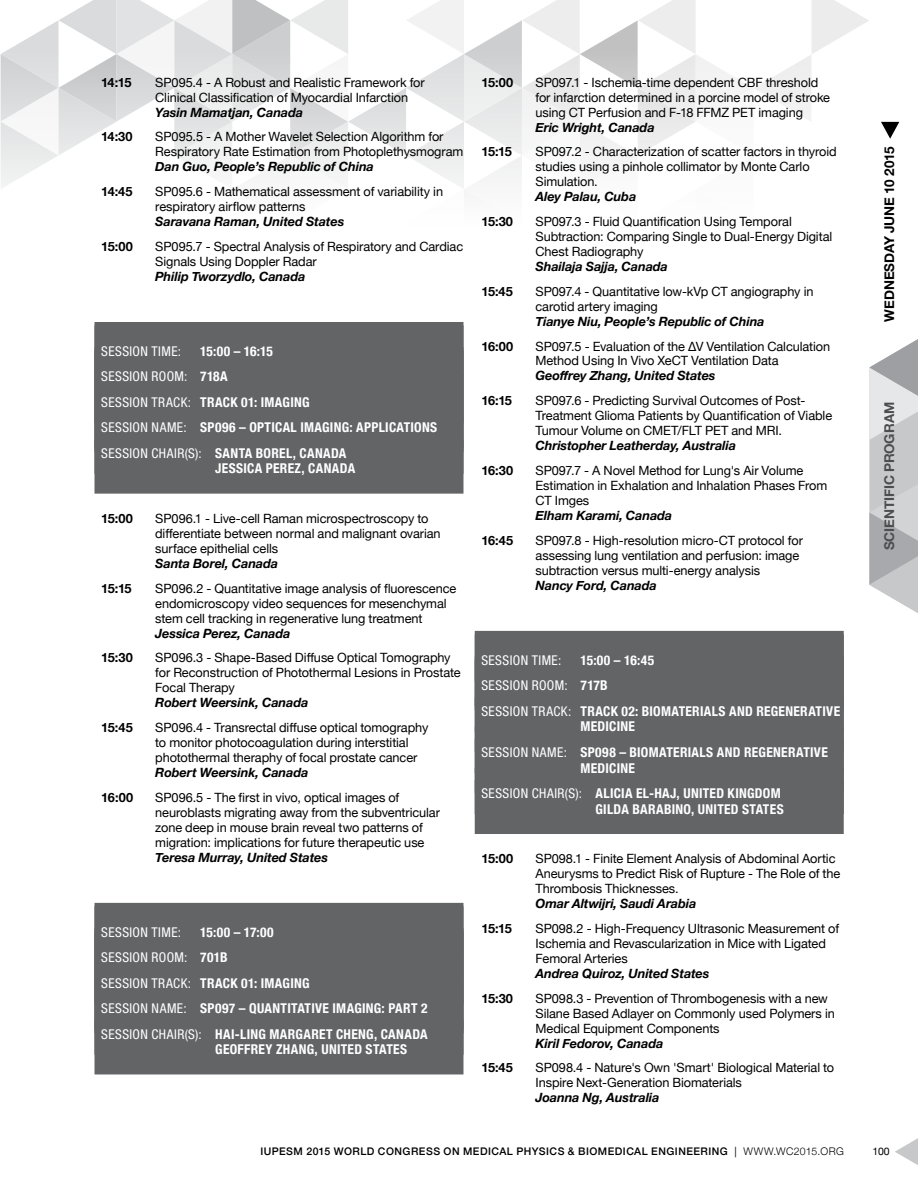
<style>
.page{position:relative;width:918px;height:1188px;background:#fff}
.page>*{position:absolute;margin:0;border:0;box-sizing:border-box;transform-origin:0 0}
.t1{font:700 condensed 13.5px/25.5px "Helvetica Neue";letter-spacing:.02em;color:#fff}
.t2{font:condensed 13.5px "Helvetica Neue";letter-spacing:.03em;color:#fff}
.t3{font:700 13.5px "Helvetica Neue";letter-spacing:-.005em;color:#000}
.t4{font:700 13.5px "Helvetica Neue";letter-spacing:-.005em;color:#4d4d4f}
.t5{font:12.75px/15px "Helvetica Neue";letter-spacing:-.005em;color:#000}
.t6{font:italic 700 12.75px "Helvetica Neue";letter-spacing:-.01em;color:#000}
.t7{font:700 12.75px "Helvetica Neue";letter-spacing:-.04em;color:#000}
.t8{font:500 10.5px "Helvetica Neue";letter-spacing:.045em;color:#000}
.t9{font:10.5px "Helvetica Neue";color:#000}
.s1{font-weight:400}
.s2{font-weight:300}
</style>
<div class="page">
<svg style="left:895px;top:1138px;width:23px;height:27px"></svg>
<svg style="left:30px;top:0;width:839px;height:37px"></svg>
<svg style="left:0;top:37px;width:900px;height:155px"></svg>
<div style="left:94px;top:322px;width:370px;height:54px;background:#636466"></div>
<div style="left:94px;top:373px;width:370px;height:54px;background:#636466"></div>
<div style="left:94px;top:427px;width:370px;height:47px;background:#636466"></div>
<div style="left:94px;top:440px;width:370px;height:54px;background:#636466"></div>
<div style="left:94px;top:903px;width:370px;height:54px;background:#636466"></div>
<div style="left:94px;top:954px;width:370px;height:54px;background:#636466"></div>
<div style="left:94px;top:1008px;width:370px;height:47px;background:#636466"></div>
<div style="left:94px;top:1020px;width:370px;height:54px;background:#636466"></div>
<div style="left:475px;top:631px;width:369px;height:54px;background:#636466"></div>
<div style="left:475px;top:685px;width:369px;height:47px;background:#636466"></div>
<div style="left:475px;top:726px;width:369px;height:47px;background:#636466"></div>
<div style="left:475px;top:768px;width:369px;height:46px;background:#636466"></div>
<div style="left:475px;top:780px;width:369px;height:54px;background:#636466"></div>
<svg style="left:869px;top:339px;width:49px;height:274px;background:#c9cacc"></svg>
<svg style="left:881px;top:122px;width:18px;height:17px"></svg>
<p class="t7" style="left:101px;top:72px;width:32px">14:15</p>
<p class="t5" style="left:155px;top:75px;width:271px">SP095.4 - A Robust and Realistic Framework for<br>Clinical Classification of Myocardial Infarction</p>
<p class="t6" style="left:155px;top:102px;width:149px">Yasin Mamatjan, Canada</p>
<p class="t7" style="left:101px;top:127px;width:33px">14:30</p>
<p class="t5" style="left:155px;top:130px;width:310px">SP095.5 - A Mother Wavelet Selection Algorithm for<br>Respiratory Rate Estimation from Photoplethysmogram</p>
<p class="t6" style="left:155px;top:157px;width:220px">Dan Guo, People’s Republic of China</p>
<p class="t7" style="left:101px;top:182px;width:33px">14:45</p>
<p class="t5" style="left:155px;top:185px;width:289px">SP095.6 - Mathematical assessment of variability in respiratory airflow patterns</p>
<p class="t6" style="left:155px;top:212px;width:191px">Saravana Raman, United States</p>
<p class="t7" style="left:101px;top:236px;width:33px">15:00</p>
<p class="t5" style="left:155px;top:240px;width:309px">SP095.7 - Spectral Analysis of Respiratory and Cardiac<br>Signals Using Doppler Radar</p>
<p class="t6" style="left:155px;top:266px;width:152px">Philip Tworzydlo, Canada</p>
<p class="t2" style="left:101px;top:343px;width:81px">SESSION TIME:</p>
<p class="t1" style="left:101px;top:337px;width:337px;text-indent:99px">15:00 – 16:15<br><span class="s1">SESSION ROOM:</span> 718A<br><span class="s1">SESSION TRACK:</span> TRACK 01: IMAGING<br><span class="s1">SESSION NAME:</span> SP096 – OPTICAL IMAGING: APPLICATIONS<br><span class="s1">SESSION CHAIR(S):</span> SANTA BOREL, CANADA</p>
<p class="t1" style="left:215px;top:455px;width:141px">JESSICA PEREZ, CANADA</p>
<p class="t7" style="left:101px;top:508px;width:33px">15:00</p>
<p class="t5" style="left:155px;top:512px;width:287px">SP096.1 - Live-cell Raman microspectroscopy to differentiate between normal and malignant ovarian surface epithelial cells</p>
<p class="t6" style="left:155px;top:553px;width:124px">Santa Borel, Canada</p>
<p class="t7" style="left:101px;top:578px;width:32px">15:15</p>
<p class="t5" style="left:155px;top:581px;width:303px">SP096.2 - Quantitative image analysis of fluorescence endomicroscopy video sequences for mesenchymal stem cell tracking in regenerative lung treatment</p>
<p class="t6" style="left:155px;top:623px;width:137px">Jessica Perez, Canada</p>
<p class="t7" style="left:101px;top:648px;width:33px">15:30</p>
<p class="t5" style="left:155px;top:651px;width:307px">SP096.3 - Shape-Based Diffuse Optical Tomography for Reconstruction of Photothermal Lesions in Prostate<br>Focal Therapy</p>
<p class="t6" style="left:155px;top:693px;width:155px">Robert Weersink, Canada</p>
<p class="t7" style="left:101px;top:717px;width:33px">15:45</p>
<p class="t5" style="left:155px;top:721px;width:275px">SP096.4 - Transrectal diffuse optical tomography to monitor photocoagulation during interstitial photothermal theraphy of focal prostate cancer</p>
<p class="t6" style="left:155px;top:762px;width:155px">Robert Weersink, Canada</p>
<p class="t7" style="left:101px;top:787px;width:33px">16:00</p>
<p class="t5" style="left:155px;top:790px;width:286px">SP096.5 - The first in vivo, optical images of neuroblasts migrating away from the subventricular zone deep in mouse brain reveal two patterns of migration: implications for future therapeutic use</p>
<p class="t6" style="left:155px;top:847px;width:174px">Teresa Murray, United States</p>
<p class="t2" style="left:101px;top:924px;width:81px">SESSION TIME:</p>
<p class="t1" style="left:101px;top:918px;width:328px;text-indent:99px">15:00 – 17:00<br><span class="s1">SESSION ROOM:</span> 701B<br><span class="s1">SESSION TRACK:</span> TRACK 01: IMAGING<br><span class="s1">SESSION NAME:</span> SP097 – QUANTITATIVE IMAGING: PART 2<br><span class="s1">SESSION CHAIR(S):</span> HAI-LING MARGARET CHENG, CANADA</p>
<p class="t1" style="left:215px;top:1036px;width:193px">GEOFFREY ZHANG, UNITED STATES</p>
<p class="t7" style="left:482px;top:72px;width:33px">15:00</p>
<p class="t5" style="left:535px;top:75px;width:296px">SP097.1 - Ischemia-time dependent CBF threshold for infarction determined in a porcine model of stroke using CT Perfusion and F-18 FFMZ PET imaging</p>
<p class="t6" style="left:535px;top:117px;width:121px">Eric Wright, Canada</p>
<p class="t7" style="left:482px;top:142px;width:32px">15:15</p>
<p class="t5" style="left:536px;top:145px;width:303px">SP097.2 - Characterization of scatter factors in thyroid studies using a pinhole collimator by Monte Carlo<br>Simulation.</p>
<p class="t6" style="left:536px;top:187px;width:102px">Aley Palau, Cuba</p>
<p class="t7" style="left:482px;top:212px;width:33px">15:30</p>
<p class="t5" style="left:536px;top:215px;width:298px">SP097.3 - Fluid Quantification Using Temporal<br>Subtraction: Comparing Single to Dual-Energy Digital<br>Chest Radiography</p>
<p class="t6" style="left:536px;top:257px;width:134px">Shailaja Sajja, Canada</p>
<p class="t7" style="left:482px;top:281px;width:33px">15:45</p>
<p class="t5" style="left:536px;top:284px;width:279px">SP097.4 - Quantitative low-kVp CT angiography in carotid artery imaging</p>
<p class="t6" style="left:536px;top:311px;width:231px">Tianye Niu, People’s Republic of China</p>
<p class="t7" style="left:482px;top:336px;width:33px">16:00</p>
<p class="t5" style="left:536px;top:339px;width:296px">SP097.5 - Evaluation of the ΔV Ventilation Calculation<br>Method Using In Vivo XeCT Ventilation Data</p>
<p class="t6" style="left:536px;top:366px;width:182px">Geoffrey Zhang, United States</p>
<p class="t7" style="left:482px;top:391px;width:32px">16:15</p>
<p class="t5" style="left:536px;top:394px;width:298px">SP097.6 - Predicting Survival Outcomes of Post-<br>Treatment Glioma Patients by Quantification of Viable<br>Tumour Volume on CMET/FLT PET and MRI.</p>
<p class="t6" style="left:536px;top:436px;width:202px">Christopher Leatherday, Australia</p>
<p class="t7" style="left:482px;top:460px;width:33px">16:30</p>
<p class="t5" style="left:536px;top:464px;width:293px">SP097.7 - A Novel Method for Lung's Air Volume<br>Estimation in Exhalation and Inhalation Phases From<br>CT Imges</p>
<p class="t6" style="left:536px;top:505px;width:138px">Elham Karami, Canada</p>
<p class="t7" style="left:482px;top:530px;width:33px">16:45</p>
<p class="t5" style="left:536px;top:533px;width:269px">SP097.8 - High-resolution micro-CT protocol for assessing lung ventilation and perfusion: image subtraction versus multi-energy analysis</p>
<p class="t6" style="left:536px;top:575px;width:123px">Nancy Ford, Canada</p>
<p class="t2" style="left:482px;top:652px;width:81px">SESSION TIME:</p>
<p class="t1" style="left:482px;top:646px;width:360px;text-indent:99px">15:00 – 16:45<br><span class="s1">SESSION ROOM:</span> 717B<br><span class="s1">SESSION TRACK:</span> TRACK 02: BIOMATERIALS AND REGENERATIVE</p>
<p class="t1" style="left:482px;top:713px;width:348px;text-indent:99px">MEDICINE<br><span class="s1">SESSION NAME:</span> SP098 – BIOMATERIALS AND REGENERATIVE</p>
<p class="t1" style="left:482px;top:754px;width:301px;text-indent:99px">MEDICINE<br><span class="s1">SESSION CHAIR(S):</span> ALICIA EL-HAJ, UNITED KINGDOM</p>
<p class="t1" style="left:596px;top:795px;width:190px">GILDA BARABINO, UNITED STATES</p>
<p class="t7" style="left:482px;top:849px;width:33px">15:00</p>
<p class="t5" style="left:535px;top:852px;width:306px">SP098.1 - Finite Element Analysis of Abdominal Aortic<br>Aneurysms to Predict Risk of Rupture - The Role of the<br>Thrombosis Thicknesses.</p>
<p class="t6" style="left:535px;top:894px;width:162px">Omar Altwijri, Saudi Arabia</p>
<p class="t7" style="left:482px;top:918px;width:32px">15:15</p>
<p class="t5" style="left:536px;top:922px;width:305px">SP098.2 - High-Frequency Ultrasonic Measurement of<br>Ischemia and Revascularization in Mice with Ligated<br>Femoral Arteries</p>
<p class="t6" style="left:536px;top:963px;width:175px">Andrea Quiroz, United States</p>
<p class="t7" style="left:482px;top:988px;width:33px">15:30</p>
<p class="t5" style="left:536px;top:991px;width:301px">SP098.3 - Prevention of Thrombogenesis with a new<br>Silane Based Adlayer on Commonly used Polymers in<br>Medical Equipment Components</p>
<p class="t6" style="left:536px;top:1033px;width:129px">Kiril Fedorov, Canada</p>
<p class="t7" style="left:482px;top:1058px;width:33px">15:45</p>
<p class="t5" style="left:536px;top:1061px;width:300px">SP098.4 - Nature's Own 'Smart' Biological Material to<br>Inspire Next-Generation Biomaterials</p>
<p class="t6" style="left:536px;top:1088px;width:125px">Joanna Ng, Australia</p>
<p class="t3" style="left:879px;top:322px;width:177px;rotate:-90deg">WEDNESDAY JUNE 10 2015</p>
<p class="t4" style="left:879px;top:550px;width:150px;rotate:-90deg">SCIENTIFIC PROGRAM</p>
<p class="t8" style="left:260px;top:1143px;width:585px">IUPESM 2015 WORLD CONGRESS ON MEDICAL PHYSICS &amp; BIOMEDICAL ENGINEERING <span class="s1">|</span> <span class="s2">WWW.WC2015.ORG</span></p>
<p class="t9" style="left:872px;top:1144px;width:19px">100</p>
</div>
